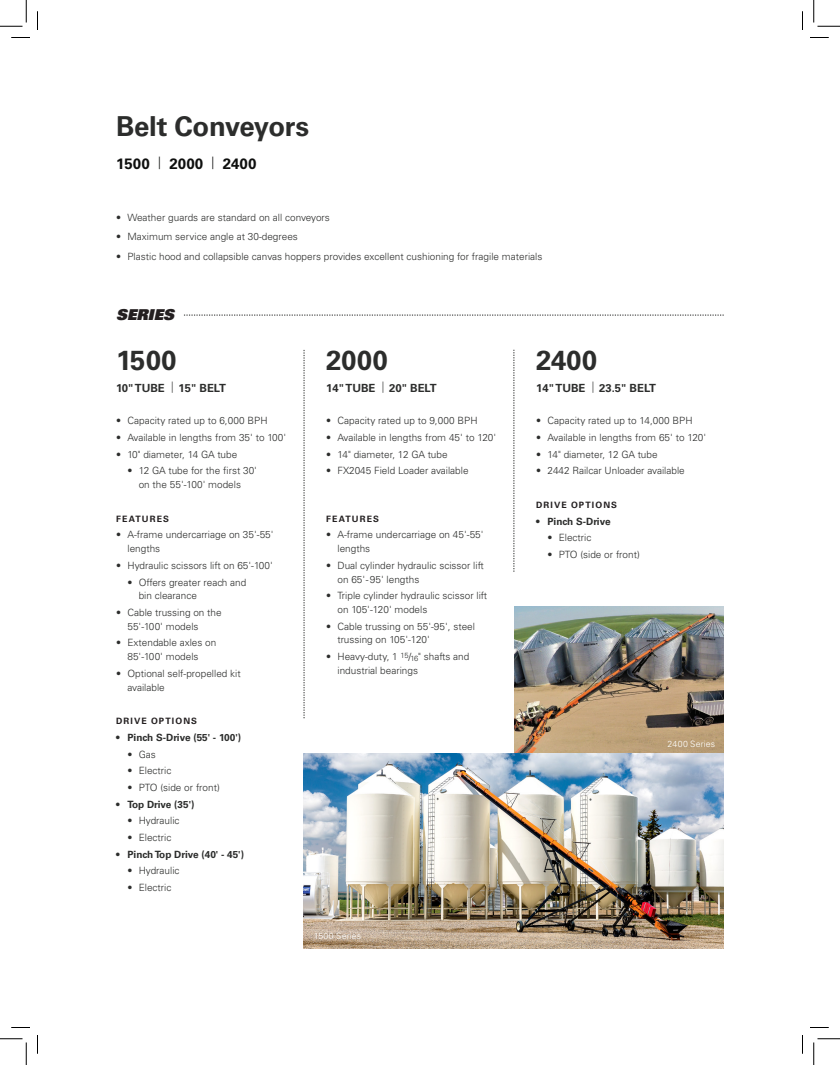
<style>
.page{position:relative;width:840px;height:1065px;background:#fff}
.page>*{position:absolute;margin:0;border:0;box-sizing:border-box;transform-origin:0 0}
.t1{font:700 27.5px "Univers LT Std";letter-spacing:-.01em;color:#2c2d2c}
.t2{font:700 15px "Univers LT Std";color:#0e0f0e}
.t3{font:15px "Univers LT Std X Black Obl";color:#231f20}
.t4{font:700 11.25px "Univers LT Std";color:#2c2d2c}
.t5{font:300 10px/13.8px "Univers LT Std";color:#2c2d2c}
.t6{font:700 10px "Univers LT Std";color:#2c2d2c}
.Chart_Title{font:700 8.75px "Univers LT Std";letter-spacing:.125em;color:#231f20}
.Image_text_-_on_Blac{font:300 8.75px "Univers LT Std";letter-spacing:.015em;color:#fff}
.s1{font-weight:300;font-stretch:condensed}
</style>
<div class="page">
<svg style="left:184px;top:315px;width:540px;height:1px"></svg>
<svg style="left:304px;top:350px;width:1px;height:368px"></svg>
<svg style="left:514px;top:350px;width:1px;height:222px"></svg>
<img style="left:304px;top:753px;width:420px;height:196px">
<img style="left:514px;top:607px;width:210px;height:146px">
<svg style="left:11px;top:37px;width:19px;height:1px"></svg>
<svg style="left:810px;top:37px;width:19px;height:1px"></svg>
<svg style="left:11px;top:1027px;width:19px;height:1px"></svg>
<svg style="left:810px;top:1027px;width:19px;height:1px"></svg>
<svg style="left:37px;top:11px;width:1px;height:19px"></svg>
<svg style="left:37px;top:1035px;width:1px;height:19px"></svg>
<svg style="left:802px;top:11px;width:1px;height:19px"></svg>
<svg style="left:802px;top:1035px;width:1px;height:19px"></svg>
<svg style="left:0;top:0;width:27px;height:27px"></svg>
<svg style="left:0;top:1039px;width:27px;height:26px"></svg>
<svg style="left:814px;top:0;width:26px;height:27px"></svg>
<svg style="left:814px;top:1039px;width:26px;height:26px"></svg>
<h1 class="t1" style="left:116px;top:110px;width:194px">Belt Conveyors</h1>
<h3 class="t2" style="left:116px;top:155px;width:142px">1500 <sup>|</sup> 2000 <sup>|</sup> 2400</h3>
<p class="t5" style="left:116px;top:211px;width:215px">• Weather guards are standard on all conveyors</p>
<p class="t5" style="left:116px;top:230px;width:183px">• Maximum service angle at 30-degrees</p>
<p class="t5" style="left:116px;top:249px;width:428px">• Plastic hood and collapsible canvas hoppers provides excellent cushioning for fragile materials</p>
<p class="t3" style="left:116px;top:305px;width:59px">SERIES</p>
<h1 class="t1" style="left:116px;top:344px;width:62px">1500</h1>
<h5 class="t4" style="left:116px;top:381px;width:111px">10" TUBE <span class="s1">|</span> 15" BELT</h5>
<p class="t5" style="left:116px;top:414px;width:153px">• Capacity rated up to 6,000 BPH</p>
<p class="t5" style="left:116px;top:430px;width:172px">• Available in lengths from 35' to 100'</p>
<p class="t5" style="left:116px;top:447px;width:123px">• 10" diameter, 14 GA tube</p>
<p class="t5" style="left:128px;top:464px;width:131px;text-align:center">• 12 GA tube for the first 30' on the 55'-100' models</p>
<p class="Chart_Title" style="left:116px;top:514px;width:54px">FEATURES</p>
<p class="t5" style="left:128px;top:528px;width:148px;text-indent:-11px">• A-frame undercarriage on 35'-55' lengths</p>
<p class="t5" style="left:116px;top:558px;width:158px">• Hydraulic scissors lift on 65'-100'</p>
<p class="t5" style="left:139px;top:575px;width:109px;text-indent:-11px">• Offers greater reach and bin clearance</p>
<p class="t5" style="left:128px;top:606px;width:96px;text-indent:-11px">• Cable trussing on the<br>55'-100' models</p>
<p class="t5" style="left:128px;top:636px;width:90px;text-indent:-11px">• Extendable axles on<br>85'-100' models</p>
<p class="t5" style="left:128px;top:666px;width:115px;text-indent:-11px">• Optional self-propelled kit available</p>
<p class="Chart_Title" style="left:116px;top:716px;width:82px">DRIVE OPTIONS</p>
<p class="t6" style="left:116px;top:732px;width:126px">• Pinch S-Drive (55' - 100')</p>
<p class="t5" style="left:128px;top:747px;width:30px">• Gas</p>
<p class="t5" style="left:128px;top:764px;width:46px">• Electric</p>
<p class="t5" style="left:128px;top:781px;width:94px">• PTO (side or front)</p>
<p class="t6" style="left:116px;top:798px;width:80px">• Top Drive (35')</p>
<p class="t5" style="left:128px;top:814px;width:54px">• Hydraulic</p>
<p class="t5" style="left:128px;top:831px;width:46px">• Electric</p>
<p class="t6" style="left:116px;top:848px;width:129px">• Pinch Top Drive (40' - 45')</p>
<p class="t5" style="left:128px;top:864px;width:54px">• Hydraulic</p>
<p class="t5" style="left:128px;top:881px;width:46px">• Electric</p>
<h1 class="t1" style="left:326px;top:344px;width:63px">2000</h1>
<h5 class="t4" style="left:326px;top:381px;width:112px">14" TUBE <span class="s1">|</span> 20" BELT</h5>
<p class="t5" style="left:326px;top:414px;width:153px">• Capacity rated up to 9,000 BPH</p>
<p class="t5" style="left:326px;top:430px;width:172px">• Available in lengths from 45' to 120'</p>
<p class="t5" style="left:326px;top:447px;width:123px">• 14" diameter, 12 GA tube</p>
<p class="t5" style="left:326px;top:464px;width:144px">• FX2045 Field Loader available</p>
<p class="Chart_Title" style="left:326px;top:514px;width:54px">FEATURES</p>
<p class="t5" style="left:338px;top:528px;width:148px;text-indent:-11px">• A-frame undercarriage on 45'-55' lengths</p>
<p class="t5" style="left:338px;top:558px;width:148px;text-indent:-11px">• Dual cylinder hydraulic scissor lift on 65'-95' lengths</p>
<p class="t5" style="left:338px;top:589px;width:151px;text-indent:-11px">• Triple cylinder hydraulic scissor lift on 105'-120' models</p>
<p class="t5" style="left:338px;top:619px;width:139px;text-indent:-11px">• Cable trussing on 55'-95', steel trussing on 105'-120'</p>
<p class="t5" style="left:338px;top:650px;width:133px;text-indent:-11px">• Heavy-duty, 1 <sup>15</sup>/<sub>16</sub>" shafts and industrial bearings</p>
<p class="Image_text_-_on_Blac" style="left:314px;top:931px;width:49px">1500 Series</p>
<h1 class="t1" style="left:536px;top:344px;width:62px">2400</h1>
<h5 class="t4" style="left:536px;top:381px;width:121px">14" TUBE <span class="s1">|</span> 23.5" BELT</h5>
<p class="t5" style="left:536px;top:414px;width:158px">• Capacity rated up to 14,000 BPH</p>
<p class="t5" style="left:536px;top:430px;width:172px">• Available in lengths from 65' to 120'</p>
<p class="t5" style="left:536px;top:447px;width:123px">• 14" diameter, 12 GA tube</p>
<p class="t5" style="left:536px;top:464px;width:150px">• 2442 Railcar Unloader available</p>
<p class="Chart_Title" style="left:536px;top:500px;width:82px">DRIVE OPTIONS</p>
<p class="t6" style="left:536px;top:515px;width:76px">• Pinch S-Drive</p>
<p class="t5" style="left:548px;top:531px;width:46px">• Electric</p>
<p class="t5" style="left:548px;top:548px;width:94px">• PTO (side or front)</p>
<p class="Image_text_-_on_Blac" style="left:668px;top:738px;width:49px">2400 Series</p>
</div>
